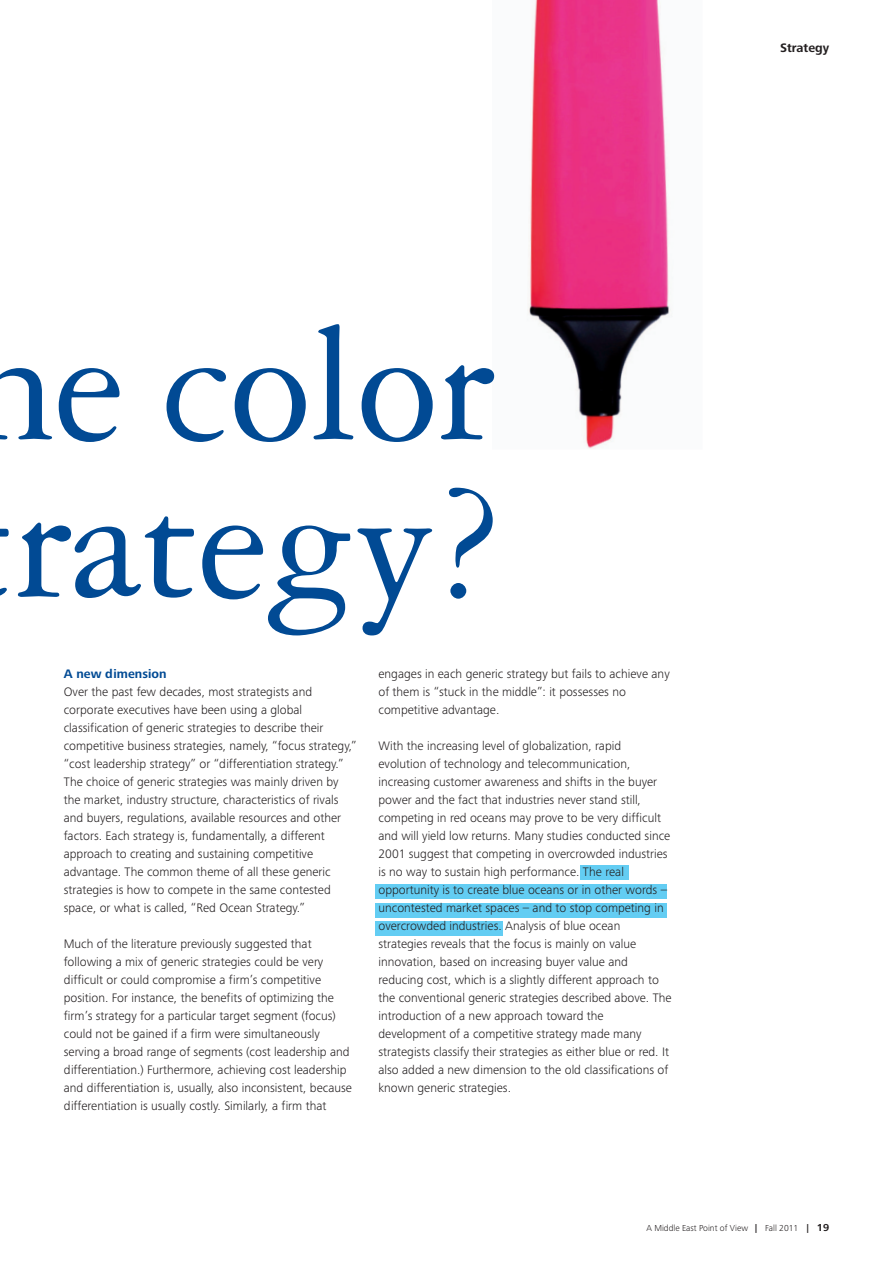
<style>
.page{position:relative;width:893px;height:1263px;background:#fff}
.page>*{position:absolute;margin:0;border:0;box-sizing:border-box;transform-origin:0 0}
.t1{font:178.5px/157.5px "Garamond 3 LT Std";letter-spacing:-.01em;color:#014a94}
.t2{font:300 12.75px/18px "Frutiger Next Pro";color:#231f20}
.t3{font:700 12.75px "Frutiger Next Pro";color:#014a94}
.t4{font:700 12.75px "Frutiger Next Pro";color:#231f20}
.t5{font:300 9px "Frutiger Next Pro";color:#231f20}
.s1{font-weight:700}
.s2{font-weight:700;font-size:10.5px}
</style>
<div class="page">
<img style="left:528px;top:0;width:144px;height:449px">
<div style="left:580px;top:866px;width:49px;height:14px;background:#63cdf3"></div>
<div style="left:375px;top:884px;width:292px;height:15px;background:#63cdf3"></div>
<div style="left:375px;top:903px;width:292px;height:14px;background:#63cdf3"></div>
<div style="left:375px;top:921px;width:128px;height:15px;background:#63cdf3"></div>
<h1 class="t1" style="left:-34px;top:322px;width:540px">he color rategy?</h1>
<p class="t3" style="left:64px;top:670px;width:104px">A new dimension</p>
<p class="t2" style="left:64px;top:684px;width:294px">Over the past few decades, most strategists and corporate executives have been using a global classification of generic strategies to describe their competitive business strategies, namely, “focus strategy,” “cost leadership strategy” or “differentiation strategy.” The choice of generic strategies was mainly driven by the market, industry structure, characteristics of rivals and buyers, regulations, available resources and other factors. Each strategy is, fundamentally, a different approach to creating and sustaining competitive advantage. The common theme of all these generic strategies is how to compete in the same contested space, or what is called, “Red Ocean Strategy.”</p>
<p class="t2" style="left:64px;top:936px;width:290px">Much of the literature previously suggested that following a mix of generic strategies could be very difficult or could compromise a firm’s competitive position. For instance, the benefits of optimizing the firm’s strategy for a particular target segment (focus) could not be gained if a firm were simultaneously serving a broad range of segments (cost leadership and differentiation.) Furthermore, achieving cost leadership and differentiation is, usually, also inconsistent, because differentiation is usually costly. Similarly, a firm that</p>
<p class="t2" style="left:378px;top:666px;width:293px">engages in each generic strategy but fails to achieve any of them is “stuck in the middle”: it possesses no competitive advantage.</p>
<p class="t2" style="left:378px;top:738px;width:295px">With the increasing level of globalization, rapid evolution of technology and telecommunication, increasing customer awareness and shifts in the buyer power and the fact that industries never stand still, competing in red oceans may prove to be very difficult and will yield low returns. Many studies conducted since 2001 suggest that competing in overcrowded industries is no way to sustain high performance. The real opportunity is to create blue oceans or in other words – uncontested market spaces – and to stop competing in overcrowded industries. Analysis of blue ocean strategies reveals that the focus is mainly on value innovation, based on increasing buyer value and reducing cost, which is a slightly different approach to the conventional generic strategies described above. The introduction of a new approach toward the development of a competitive strategy made many strategists classify their strategies as either blue or red. It also added a new dimension to the old classifications of known generic strategies.</p>
<p class="t4" style="left:780px;top:43px;width:50px">Strategy</p>
<p class="t5" style="left:646px;top:1225px;width:184px">A Middle East Point of View <span class="s1">|</span> Fall 2011 <span class="s1">|</span> <span class="s2">19</span></p>
</div>
